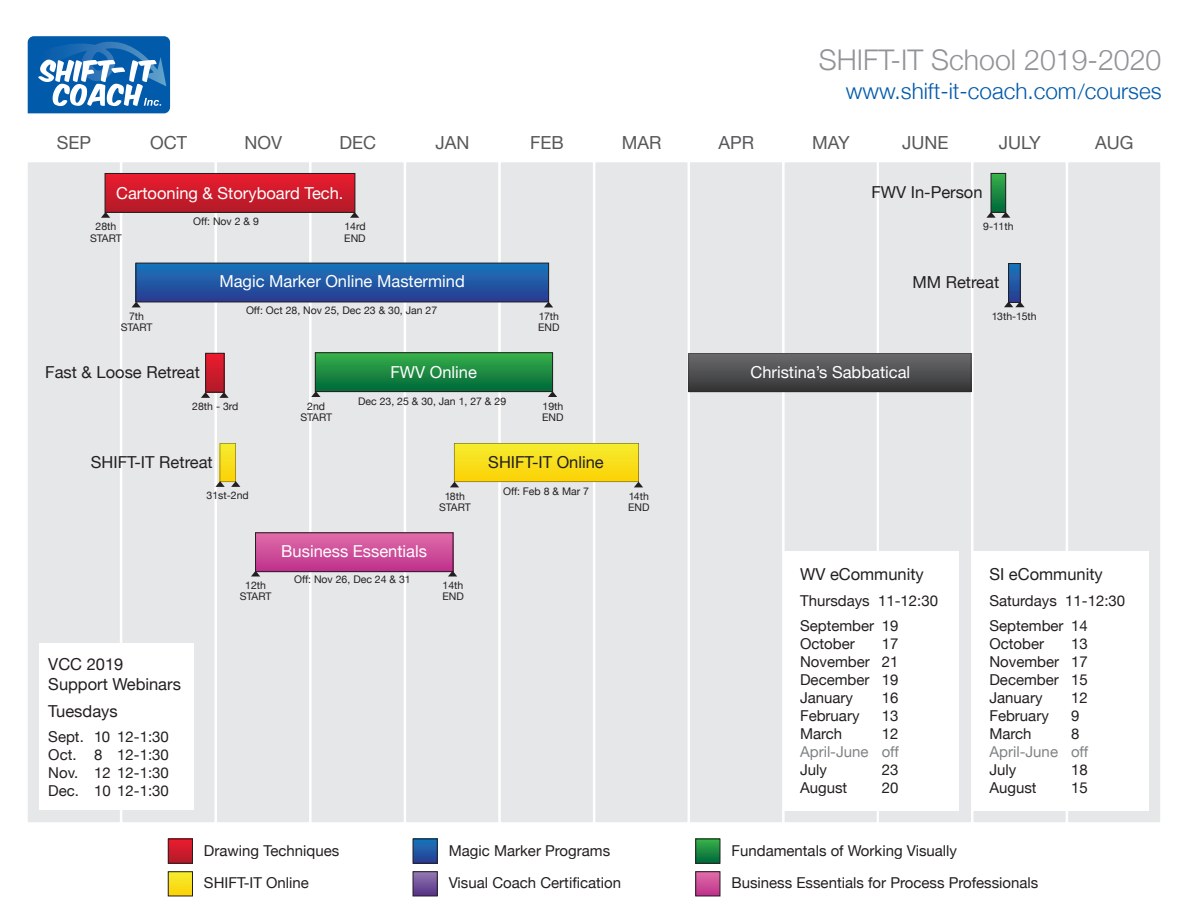
<style>
.page{position:relative;width:1188px;height:918px;background:#fff}
.page>*{position:absolute;margin:0;border:0;box-sizing:border-box;transform-origin:0 0}
.t1{font:300 28.5px "Helvetica Neue";color:#919396}
.t2{font:300 22.5px "Helvetica Neue";color:#015aaa}
.t3{font:18px "Helvetica Neue";color:#57585a}
.t4{font:16.5px/19.8px "Helvetica Neue";color:#231f20}
.t5{font:16.5px "Helvetica Neue";color:#fff}
.t6{font:15px/18px "Helvetica Neue";color:#231f20}
.t7{font:15px "Helvetica Neue";color:#808285}
.t8{font:10.5px/11.2px "Helvetica Neue";color:#231f20}
.s1{font-size:21px}
</style>
<div class="page">
<div style="left:26px;top:161px;width:95px;height:663px;background:#e6e7e9;border:2px solid #fff"></div>
<div style="left:121px;top:161px;width:95px;height:663px;background:#e6e7e9;border:2px solid #fff"></div>
<div style="left:215px;top:161px;width:96px;height:663px;background:#e6e7e9;border:2px solid #fff"></div>
<div style="left:310px;top:161px;width:95px;height:663px;background:#e6e7e9;border:2px solid #fff"></div>
<div style="left:405px;top:161px;width:95px;height:663px;background:#e6e7e9;border:2px solid #fff"></div>
<div style="left:499px;top:161px;width:95px;height:663px;background:#e6e7e9;border:2px solid #fff"></div>
<div style="left:594px;top:161px;width:95px;height:663px;background:#e6e7e9;border:2px solid #fff"></div>
<div style="left:689px;top:161px;width:95px;height:663px;background:#e6e7e9;border:2px solid #fff"></div>
<div style="left:783px;top:161px;width:95px;height:663px;background:#e6e7e9;border:2px solid #fff"></div>
<div style="left:877px;top:161px;width:96px;height:663px;background:#e6e7e9;border:2px solid #fff"></div>
<div style="left:972px;top:161px;width:95px;height:663px;background:#e6e7e9;border:2px solid #fff"></div>
<div style="left:1067px;top:161px;width:95px;height:663px;background:#e6e7e9;border:2px solid #fff"></div>
<svg style="left:28px;top:36px;width:142px;height:77px"></svg>
<div style="left:315px;top:353px;width:238px;height:39px;background:linear-gradient(to bottom,#38af4a,#006639)"></div>
<div style="left:315px;top:353px;width:238px;height:39px;border:1px solid #231f20"></div>
<svg style="left:170px;top:874px;width:21px;height:20px"></svg>
<div style="left:168px;top:872px;width:25px;height:24px;border:1px solid #231f20"></div>
<svg style="left:170px;top:841px;width:21px;height:20px"></svg>
<div style="left:168px;top:839px;width:25px;height:24px;border:1px solid #231f20"></div>
<svg style="left:415px;top:841px;width:20px;height:20px"></svg>
<svg style="left:698px;top:874px;width:20px;height:20px"></svg>
<svg style="left:415px;top:874px;width:20px;height:20px"></svg>
<div style="left:413px;top:872px;width:24px;height:24px;border:1px solid #231f20"></div>
<svg style="left:698px;top:841px;width:20px;height:20px"></svg>
<div style="left:696px;top:839px;width:24px;height:24px;border:1px solid #231f20"></div>
<div style="left:256px;top:533px;width:197px;height:39px;background:linear-gradient(to bottom,#df6da9,#be308b)"></div>
<div style="left:255px;top:533px;width:198px;height:39px;border:1px solid #231f20"></div>
<svg style="left:215px;top:443px;width:25px;height:44px"></svg>
<svg style="left:251px;top:571px;width:9px;height:6px"></svg>
<svg style="left:448px;top:571px;width:9px;height:6px"></svg>
<svg style="left:1010px;top:265px;width:8px;height:36px"></svg>
<div style="left:1008px;top:263px;width:12px;height:40px;border:1px solid #231f20"></div>
<svg style="left:1004px;top:301px;width:21px;height:6px"></svg>
<svg style="left:201px;top:392px;width:9px;height:6px"></svg>
<svg style="left:450px;top:443px;width:193px;height:44px;background:#f0db38"></svg>
<div style="left:105px;top:173px;width:250px;height:39px;background:linear-gradient(to bottom,#ec1b2e,#b21b28)"></div>
<div style="left:105px;top:173px;width:250px;height:40px;border:1px solid #231f20"></div>
<svg style="left:101px;top:212px;width:9px;height:6px"></svg>
<svg style="left:350px;top:212px;width:9px;height:6px"></svg>
<svg style="left:689px;top:353px;width:282px;height:39px;background:#4e4e50"></svg>
<div style="left:206px;top:353px;width:18px;height:39px;background:linear-gradient(to bottom,#ec1c2e,#b21b28)"></div>
<svg style="left:219px;top:392px;width:10px;height:6px"></svg>
<div style="left:784px;top:551px;width:175px;height:259px;background:#fff"></div>
<div style="left:973px;top:551px;width:175px;height:259px;background:#fff"></div>
<div style="left:39px;top:643px;width:154px;height:167px;background:#fff"></div>
<svg style="left:311px;top:391px;width:10px;height:6px"></svg>
<svg style="left:548px;top:391px;width:9px;height:6px"></svg>
<svg style="left:993px;top:175px;width:11px;height:35px"></svg>
<div style="left:991px;top:173px;width:15px;height:39px;border:1px solid #231f20"></div>
<svg style="left:986px;top:212px;width:24px;height:6px"></svg>
<div style="left:136px;top:263px;width:413px;height:39px;background:linear-gradient(to bottom,#1776bb,#2a3b90)"></div>
<div style="left:136px;top:263px;width:413px;height:39px;border:1px solid #231f20"></div>
<svg style="left:132px;top:302px;width:9px;height:5px"></svg>
<svg style="left:544px;top:302px;width:9px;height:5px"></svg>
<h1 class="t1" style="left:819px;top:37px;width:344px">SHIFT-IT School 2019-2020</h1>
<h2 class="t2" style="left:846px;top:73px;width:317px">www.shift-it-coach.com<span class="s1">/</span>courses</h2>
<p class="t3" style="left:57px;top:129px;width:36px">SEP</p>
<p class="t3" style="left:150px;top:129px;width:39px">OCT</p>
<p class="t3" style="left:244px;top:129px;width:39px">NOV</p>
<p class="t3" style="left:340px;top:129px;width:38px">DEC</p>
<p class="t3" style="left:435px;top:129px;width:36px">JAN</p>
<p class="t3" style="left:530px;top:129px;width:35px">FEB</p>
<p class="t3" style="left:622px;top:129px;width:41px">MAR</p>
<p class="t3" style="left:718px;top:129px;width:37px">APR</p>
<p class="t3" style="left:812px;top:129px;width:39px">MAY</p>
<p class="t3" style="left:902px;top:129px;width:48px">JUNE</p>
<p class="t3" style="left:999px;top:129px;width:44px">JULY</p>
<p class="t3" style="left:1095px;top:129px;width:40px">AUG</p>
<p class="t5" style="left:116px;top:181px;width:229px">Cartooning &amp; Storyboard Tech.</p>
<p class="t8" style="left:90px;top:222px;width:33px;text-align:center">28th<br>START</p>
<p class="t8" style="left:344px;top:222px;width:23px">14rd<br>END</p>
<p class="t8" style="left:193px;top:216px;width:67px">Off: Nov 2 &amp; 9</p>
<p class="t8" style="left:121px;top:311px;width:33px;text-align:center">7th<br>START</p>
<p class="t5" style="left:219px;top:270px;width:247px">Magic Marker Online Mastermind</p>
<p class="t8" style="left:246px;top:305px;width:193px">Off: Oct 28, Nov 25, Dec 23 &amp; 30, Jan 27</p>
<p class="t8" style="left:538px;top:311px;width:23px">17th<br>END</p>
<p class="t4" style="left:45px;top:363px;width:156px">Fast &amp; Loose Retreat</p>
<p class="t8" style="left:192px;top:401px;width:48px">28th - 3rd</p>
<p class="t5" style="left:390px;top:360px;width:88px">FWV Online</p>
<p class="t8" style="left:358px;top:396px;width:150px">Dec 23, 25 &amp; 30, Jan 1, 27 &amp; 29</p>
<p class="t8" style="left:300px;top:401px;width:33px;text-align:center">2nd<br>START</p>
<p class="t8" style="left:542px;top:401px;width:23px">19th<br>END</p>
<p class="t4" style="left:91px;top:453px;width:123px">SHIFT-IT Retreat</p>
<p class="t8" style="left:207px;top:491px;width:44px">31st-2nd</p>
<p class="t4" style="left:488px;top:453px;width:117px">SHIFT-IT Online</p>
<p class="t8" style="left:503px;top:486px;width:87px">Off: Feb 8 &amp; Mar 7</p>
<p class="t8" style="left:439px;top:491px;width:33px;text-align:center">18th<br>START</p>
<p class="t8" style="left:628px;top:491px;width:23px">14th<br>END</p>
<p class="t8" style="left:240px;top:580px;width:33px;text-align:center">12th<br>START</p>
<p class="t5" style="left:281px;top:540px;width:147px">Business Essentials</p>
<p class="t8" style="left:294px;top:575px;width:118px">Off: Nov 26, Dec 24 &amp; 31</p>
<p class="t8" style="left:442px;top:580px;width:23px">14th<br>END</p>
<p class="t4" style="left:48px;top:655px;width:134px">VCC 2019<br>Support Webinars</p>
<p class="t4" style="left:48px;top:702px;width:71px">Tuesdays</p>
<p class="t6" style="left:48px;top:729px;width:122px;text-align:justify">Sept. 10 12-1:30<br>Oct. 8 12-1:30<br>Nov. 12 12-1:30<br>Dec. 10 12-1:30</p>
<p class="t6" style="left:204px;top:842px;width:137px">Drawing Techniques</p>
<p class="t6" style="left:449px;top:835px;width:174px;line-height:32.7px">Magic Marker Programs<br>Visual Coach Certification</p>
<p class="t6" style="left:204px;top:875px;width:107px">SHIFT-IT Online</p>
<p class="t4" style="left:871px;top:184px;width:113px">FWV In-Person</p>
<p class="t8" style="left:983px;top:221px;width:32px">9-11th</p>
<p class="t4" style="left:912px;top:273px;width:88px">MM Retreat</p>
<p class="t8" style="left:992px;top:311px;width:46px">13th-15th</p>
<p class="t5" style="left:750px;top:360px;width:161px">Christina’s Sabbatical</p>
<p class="t4" style="left:800px;top:565px;width:125px">WV eCommunity</p>
<p class="t6" style="left:800px;top:588px;width:140px;line-height:25.5px">Thursdays 11-12:30<br>September 19</p>
<p class="t6" style="left:800px;top:636px;width:56px">October</p>
<p class="t6" style="left:800px;top:636px;width:100px;text-align:justify;text-indent:82px">17<br>November 21<br>December 19<br>January</p>
<p class="t6" style="left:882px;top:690px;width:18px">16</p>
<p class="t6" style="left:800px;top:708px;width:61px">February</p>
<p class="t6" style="left:882px;top:708px;width:18px">13</p>
<p class="t6" style="left:800px;top:726px;width:44px">March</p>
<p class="t6" style="left:882px;top:726px;width:18px">12</p>
<p class="t7" style="left:800px;top:741px;width:100px">April-June off</p>
<p class="t6" style="left:800px;top:762px;width:28px">July</p>
<p class="t6" style="left:882px;top:762px;width:18px">23</p>
<p class="t6" style="left:800px;top:780px;width:49px">August</p>
<p class="t6" style="left:882px;top:780px;width:18px">20</p>
<p class="t6" style="left:731px;top:842px;width:227px">Fundamentals of Working Visually</p>
<p class="t4" style="left:989px;top:565px;width:115px">SI eCommunity</p>
<p class="t6" style="left:989px;top:588px;width:137px;line-height:25.5px">Saturdays 11-12:30<br>September 14</p>
<p class="t6" style="left:989px;top:636px;width:56px">October</p>
<p class="t6" style="left:989px;top:636px;width:100px;text-align:justify;text-indent:82px">13<br>November 17<br>December 15<br>January</p>
<p class="t6" style="left:1071px;top:690px;width:18px">12</p>
<p class="t6" style="left:989px;top:708px;width:61px">February</p>
<p class="t6" style="left:1071px;top:708px;width:10px">9</p>
<p class="t6" style="left:989px;top:726px;width:44px">March</p>
<p class="t6" style="left:1071px;top:726px;width:10px">8</p>
<p class="t7" style="left:989px;top:741px;width:100px">April-June off</p>
<p class="t6" style="left:989px;top:762px;width:28px">July</p>
<p class="t6" style="left:1071px;top:762px;width:18px">18</p>
<p class="t6" style="left:989px;top:780px;width:49px">August</p>
<p class="t6" style="left:1071px;top:780px;width:18px">15</p>
<p class="t6" style="left:731px;top:875px;width:308px">Business Essentials for Process Professionals</p>
</div>
